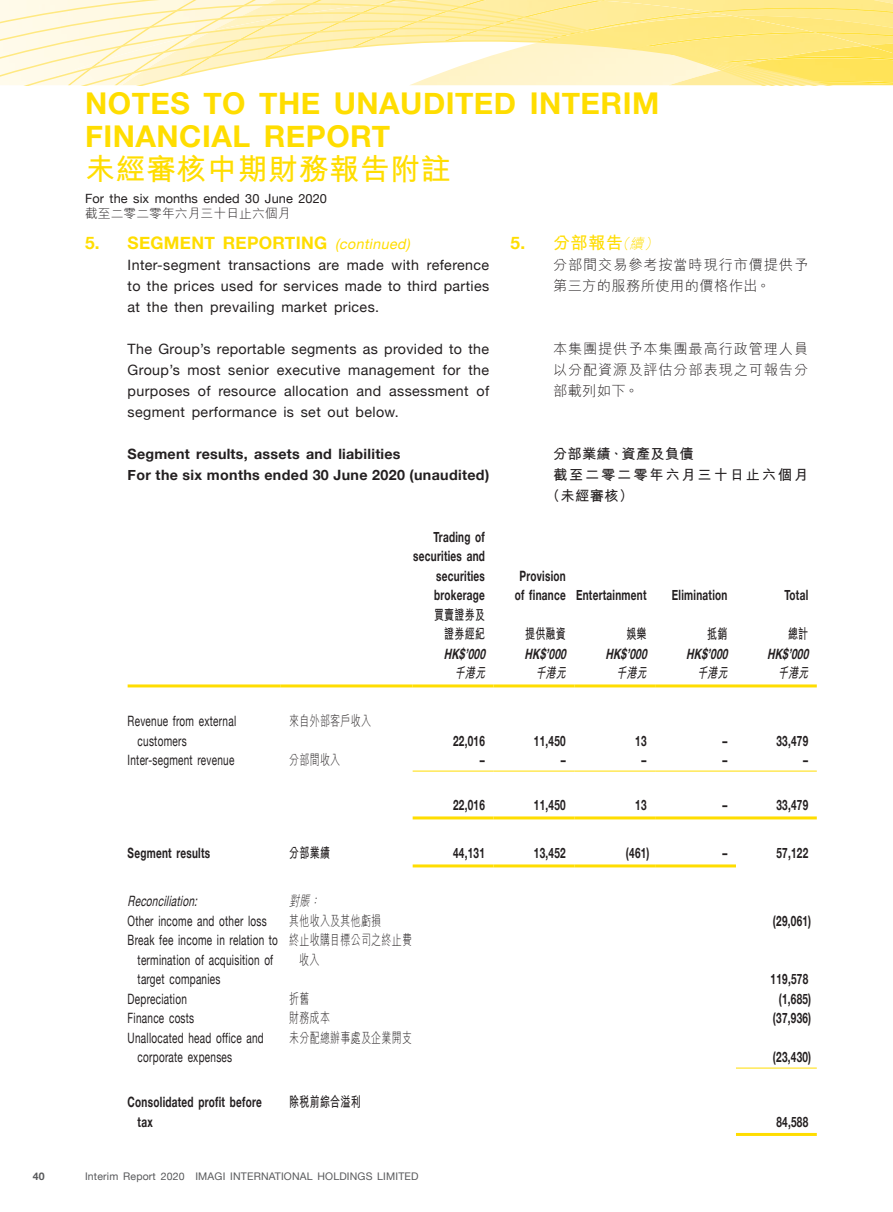
<style>
.page{position:relative;width:893px;height:1212px;background:#fff}
.page>*{position:absolute;margin:0;border:0;box-sizing:border-box;transform-origin:0 0}
.t1{font:700 30px/33px "Helvetica Neue";letter-spacing:.015em;color:#fd0}
.t2{font:30px "M Hei HK Bold E Ten B5 H";letter-spacing:.015em;color:#fd0}
.t3{font:700 17.25px "Helvetica Neue";letter-spacing:.015em;color:#fd0}
.t4{font:17.25px "M Hei HK Bold E Ten B5 H";color:#fd0}
.t5{font:14.25px/21px "Helvetica Neue";letter-spacing:.025em;color:#231f20;text-align:justify}
.t6{font:700 14.25px/19.5px "Helvetica Neue";letter-spacing:.025em;color:#231f20;text-align:right;scale:.7 1}
.t7{font:14.25px/19.5px "Helvetica Neue";letter-spacing:.025em;color:#231f20;scale:.7 1}
.t8{font:700 14.25px/21px "Helvetica Neue";letter-spacing:.025em;color:#231f20}
.t9{font:14.25px/19.5px "M Hei HK Light E Ten B5 H";letter-spacing:.025em;color:#231f20;scale:.7 1}
.t10{font:14.25px/21px "M Hei HK Light E Ten B5 H";letter-spacing:.025em;color:#231f20;text-align:justify}
.t11{font:italic 700 14.25px "Helvetica Neue";color:#231f20;scale:.7 1}
.t12{font:14.25px/21px "M Hei HK Light E Ten B5 H";letter-spacing:.055em;color:#231f20}
.t13{font:14.25px/19.5px "M Hei HK Bold E Ten B5 H";letter-spacing:.025em;color:#231f20;text-align:right;scale:.7 1}
.t14{font:14.25px "M Hei HK Bold E Ten B5 H";letter-spacing:.025em;color:#231f20}
.t15{font:14.25px "M Hei HK Bold E Ten B5 H";letter-spacing:.125em;color:#231f20}
.t16{font:italic 14.25px "M Hei HK Bold E Ten B5 H";color:#231f20;scale:.7 1}
.t17{font:italic 14.25px "Helvetica Neue";color:#231f20;scale:.7 1}
.t18{font:italic 14.25px "M Hei HK Light E Ten B5 H";color:#231f20;scale:.7 1}
.t19{font:12.75px "Helvetica Neue";letter-spacing:.005em;color:#231f20}
.t20{font:12.75px "M Hei HK Light E Ten B5 H";letter-spacing:.005em;color:#231f20}
.t21{font:10.5px "Helvetica Neue";letter-spacing:.015em;color:#58595b}
.t22{font:700 10.5px "Helvetica Neue";color:#58595b}
.s1{font-weight:400;font-style:italic;font-size:14.25px}
.s2{font-family:"Helvetica Neue";font-weight:700}
.s3{font-family:"M Hei HK Light E Ten B5 H";font-style:italic;font-size:14.25px}
</style>
<div class="page">
<svg style="left:0;top:0;width:892px;height:85px;background:#fff1b5"></svg>
<hr style="left:128px;top:684px;width:153px;height:3px;background:#fd0">
<hr style="left:281px;top:684px;width:131px;height:3px;background:#fd0">
<hr style="left:412px;top:684px;width:81px;height:3px;background:#fd0">
<hr style="left:493px;top:684px;width:81px;height:3px;background:#fd0">
<hr style="left:574px;top:684px;width:81px;height:3px;background:#fd0">
<hr style="left:655px;top:684px;width:81px;height:3px;background:#fd0">
<hr style="left:736px;top:684px;width:80px;height:3px;background:#fd0">
<hr style="left:412px;top:771px;width:81px;height:1px;background:#fd0">
<hr style="left:493px;top:771px;width:81px;height:1px;background:#fd0">
<hr style="left:574px;top:771px;width:81px;height:1px;background:#fd0">
<hr style="left:655px;top:771px;width:81px;height:1px;background:#fd0">
<hr style="left:736px;top:771px;width:80px;height:1px;background:#fd0">
<hr style="left:412px;top:816px;width:81px;height:3px;background:#fd0">
<hr style="left:493px;top:816px;width:81px;height:3px;background:#fd0">
<hr style="left:574px;top:816px;width:81px;height:3px;background:#fd0">
<hr style="left:655px;top:816px;width:81px;height:3px;background:#fd0">
<hr style="left:736px;top:816px;width:80px;height:3px;background:#fd0">
<hr style="left:412px;top:864px;width:81px;height:3px;background:#fd0">
<hr style="left:493px;top:864px;width:81px;height:3px;background:#fd0">
<hr style="left:574px;top:864px;width:81px;height:3px;background:#fd0">
<hr style="left:655px;top:864px;width:81px;height:3px;background:#fd0">
<hr style="left:736px;top:1068px;width:80px;height:1px;background:#fd0">
<hr style="left:736px;top:1133px;width:80px;height:3px;background:#fd0">
<h1 class="t1" style="left:85px;top:86px;width:575px">NOTES TO THE UNAUDITED INTERIM<br>FINANCIAL REPORT</h1>
<h1 class="t2" style="left:85px;top:157px;width:367px">未經審核中期財務報告附註</h1>
<p class="t19" style="left:85px;top:191px;width:243px">For the six months ended 30 June 2020</p>
<p class="t20" style="left:85px;top:209px;width:207px">截至二零二零年六月三十日止六個月</p>
<p class="t3" style="left:85px;top:233px;width:326px">5. SEGMENT REPORTING <span class="s1">(continued)</span></p>
<p class="t5" style="left:128px;top:255px;width:363px">Inter-segment transactions are made with reference to the prices used for services made to third parties at the then prevailing market prices.</p>
<p class="t5" style="left:128px;top:339px;width:363px">The Group’s reportable segments as provided to the Group’s most senior executive management for the purposes of resource allocation and assessment of segment performance is set out below.</p>
<p class="t8" style="left:128px;top:444px;width:363px">Segment results, assets and liabilities<br>For the six months ended 30 June 2020 (unaudited)</p>
<p class="t6" style="left:413px;top:527px;width:104px">Trading of securities and securities</p>
<p class="t4" style="left:510px;top:237px;width:152px"><span class="s2">5.</span> 分部報告<span class="s3">（續）</span></p>
<p class="t12" style="left:553px;top:257px;width:257px">分部間交易參考按當時現行市價提供予第三方的服務所使用的價格作出。</p>
<p class="t10" style="left:553px;top:341px;width:257px">本集團提供予本集團最高行政管理人員以分配資源及評估分部表現之可報告分部載列如下。</p>
<p class="t14" style="left:553px;top:449px;width:142px">分部業績、資產及負債</p>
<p class="t15" style="left:553px;top:470px;width:257px">截至二零二零年六月三十日止六個月</p>
<p class="t14" style="left:546px;top:491px;width:89px">（未經審核）</p>
<p class="t6" style="left:519px;top:566px;width:68px">Provision</p>
<p class="t6" style="left:434px;top:585px;width:74px">brokerage</p>
<p class="t6" style="left:515px;top:585px;width:190px">of finance Entertainment</p>
<p class="t6" style="left:671px;top:585px;width:81px">Elimination</p>
<p class="t6" style="left:784px;top:585px;width:36px">Total</p>
<p class="t13" style="left:434px;top:607px;width:74px">買賣證券及證券經紀</p>
<p class="t13" style="left:525px;top:626px;width:60px">提供融資</p>
<p class="t13" style="left:626px;top:626px;width:30px">娛樂</p>
<p class="t13" style="left:707px;top:626px;width:30px">抵銷</p>
<p class="t13" style="left:788px;top:626px;width:30px">總計</p>
<p class="t7" style="left:138px;top:711px;width:142px;text-indent:-10px">Revenue from external customers</p>
<p class="t9" style="left:289px;top:713px;width:118px">來自外部客戶收入</p>
<p class="t11" style="left:444px;top:645px;width:65px">HK$’000</p>
<p class="t11" style="left:524px;top:645px;width:65px">HK$’000</p>
<p class="t11" style="left:605px;top:645px;width:65px">HK$’000</p>
<p class="t11" style="left:686px;top:645px;width:65px">HK$’000</p>
<p class="t11" style="left:767px;top:645px;width:65px">HK$’000</p>
<p class="t16" style="left:454px;top:668px;width:49px">千港元</p>
<p class="t16" style="left:535px;top:668px;width:49px">千港元</p>
<p class="t16" style="left:616px;top:668px;width:49px">千港元</p>
<p class="t16" style="left:697px;top:668px;width:49px">千港元</p>
<p class="t16" style="left:777px;top:668px;width:49px">千港元</p>
<p class="t6" style="left:453px;top:731px;width:47px">22,016</p>
<p class="t6" style="left:534px;top:731px;width:47px">11,450</p>
<p class="t6" style="left:635px;top:731px;width:18px">13</p>
<p class="t6" style="left:722px;top:731px;width:9px">–</p>
<p class="t6" style="left:776px;top:731px;width:47px">33,479</p>
<p class="t7" style="left:128px;top:750px;width:154px">Inter-segment revenue</p>
<p class="t9" style="left:289px;top:752px;width:74px">分部間收入</p>
<p class="t6" style="left:480px;top:750px;width:9px">–</p>
<p class="t6" style="left:561px;top:750px;width:9px">–</p>
<p class="t6" style="left:641px;top:750px;width:9px">–</p>
<p class="t6" style="left:722px;top:750px;width:9px">–</p>
<p class="t6" style="left:803px;top:750px;width:9px">–</p>
<p class="t6" style="left:453px;top:795px;width:47px">22,016</p>
<p class="t6" style="left:534px;top:795px;width:47px">11,450</p>
<p class="t6" style="left:635px;top:795px;width:18px">13</p>
<p class="t6" style="left:722px;top:795px;width:9px">–</p>
<p class="t6" style="left:776px;top:795px;width:47px">33,479</p>
<p class="t6" style="left:128px;top:843px;width:119px">Segment results</p>
<p class="t13" style="left:289px;top:845px;width:60px">分部業績</p>
<p class="t6" style="left:453px;top:843px;width:47px">44,131</p>
<p class="t6" style="left:534px;top:843px;width:47px">13,452</p>
<p class="t6" style="left:626px;top:843px;width:35px">(461)</p>
<p class="t6" style="left:722px;top:843px;width:9px">–</p>
<p class="t6" style="left:776px;top:843px;width:47px">57,122</p>
<p class="t17" style="left:128px;top:893px;width:105px">Reconciliation:</p>
<p class="t18" style="left:289px;top:896px;width:48px">對賬：</p>
<p class="t7" style="left:128px;top:911px;width:200px">Other income and other loss</p>
<p class="t9" style="left:289px;top:913px;width:133px">其他收入及其他虧損</p>
<p class="t6" style="left:773px;top:911px;width:56px">(29,061)</p>
<p class="t7" style="left:138px;top:930px;width:202px;text-indent:-10px">Break fee income in relation to termination of acquisition of target companies</p>
<p class="t9" style="left:299px;top:932px;width:162px;text-indent:-10px">終止收購目標公司之終止費收入</p>
<p class="t6" style="left:770px;top:969px;width:55px">119,578</p>
<p class="t7" style="left:128px;top:989px;width:86px">Depreciation</p>
<p class="t9" style="left:289px;top:991px;width:30px">折舊</p>
<p class="t6" style="left:778px;top:989px;width:48px">(1,685)</p>
<p class="t7" style="left:128px;top:1008px;width:97px">Finance costs</p>
<p class="t9" style="left:289px;top:1010px;width:60px">財務成本</p>
<p class="t6" style="left:773px;top:1008px;width:56px">(37,936)</p>
<p class="t7" style="left:138px;top:1028px;width:182px;text-indent:-10px">Unallocated head office and corporate expenses</p>
<p class="t9" style="left:289px;top:1030px;width:177px">未分配總辦事處及企業開支</p>
<p class="t6" style="left:773px;top:1047px;width:56px">(23,430)</p>
<p class="t6" style="left:138px;top:1092px;width:179px;text-align:left;text-indent:-10px">Consolidated profit before tax</p>
<p class="t13" style="left:289px;top:1094px;width:104px">除稅前綜合溢利</p>
<p class="t22" style="left:33px;top:1169px;width:13px">40</p>
<p class="t21" style="left:85px;top:1170px;width:335px">Interim Report 2020 IMAGI INTERNATIONAL HOLDINGS LIMITED</p>
<p class="t6" style="left:776px;top:1112px;width:47px">84,588</p>
</div>
